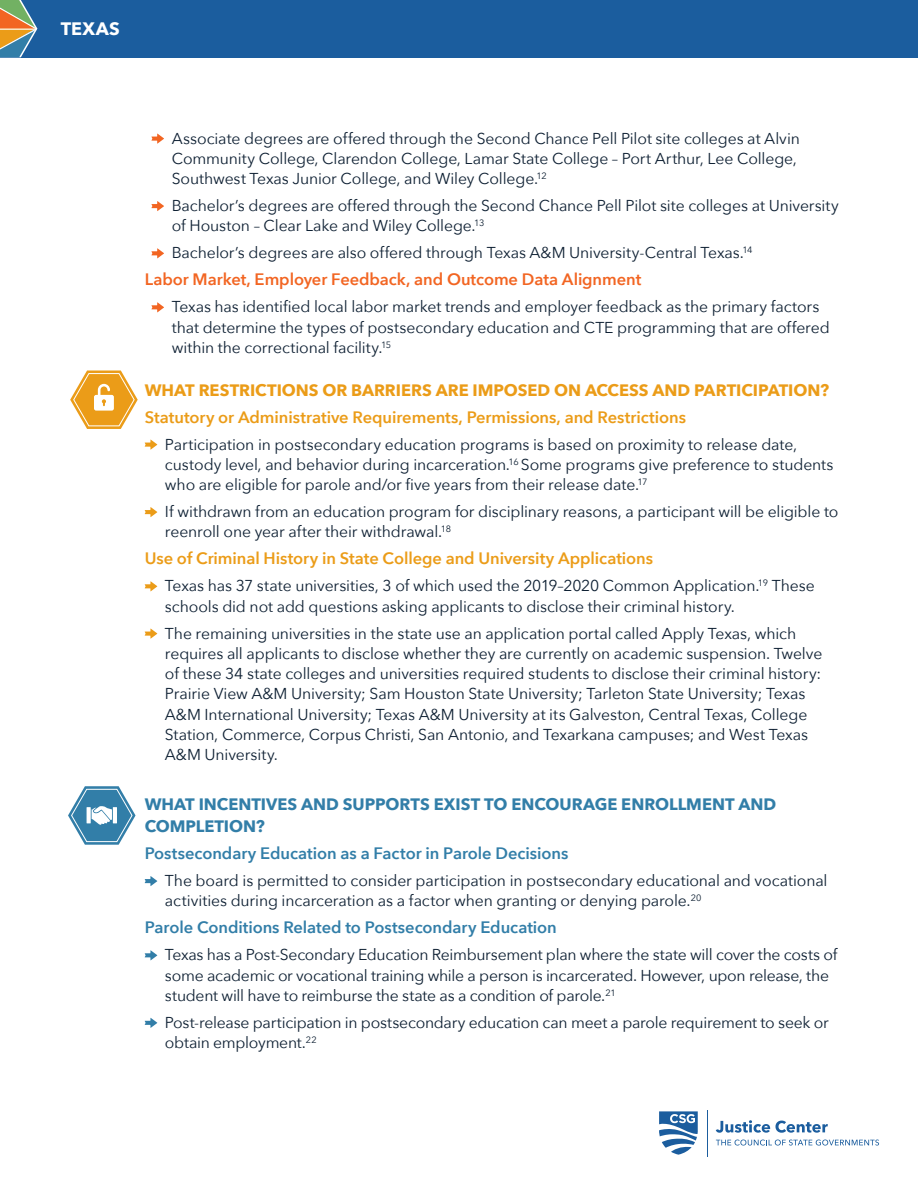
<style>
.page{position:relative;width:918px;height:1188px;background:#fff}
.page>*{position:absolute;margin:0;border:0;box-sizing:border-box;transform-origin:0 0}
.t1{font:700 18px "Avenir Next";letter-spacing:.015em;color:#fff}
.Bullets{font:600 16.5px "Avenir Next";letter-spacing:-.005em;color:#eb9c18}
.Bullets-2{font:600 16.5px "Avenir Next";letter-spacing:-.005em;color:#327ea8}
.t2{font:700 16.5px/22.5px "Avenir Next";color:#327ea8}
.t3{font:700 16.5px "Avenir Next";color:#eb9c18}
.t4{font:600 16.5px "Avenir Next";letter-spacing:-.005em;color:#f26522}
.Bullets-3{font:15.75px/20.2px "Avenir Next";letter-spacing:-.01em;color:#0d1f32}
</style>
<div class="page">
<div style="left:0;top:0;width:918px;height:57px;background:#1b5d9e"></div>
<svg style="left:0;top:0;width:38px;height:57px"></svg>
<svg style="left:68px;top:786px;width:68px;height:59px"></svg>
<hr style="left:113px;top:807px;width:4px;height:16px;background:#fff">
<svg style="left:87px;top:807px;width:4px;height:16px"></svg>
<svg style="left:151px;top:133px;width:13px;height:11px"></svg>
<svg style="left:151px;top:201px;width:13px;height:10px"></svg>
<svg style="left:151px;top:248px;width:13px;height:10px"></svg>
<svg style="left:151px;top:302px;width:13px;height:10px"></svg>
<svg style="left:145px;top:439px;width:12px;height:11px"></svg>
<svg style="left:145px;top:507px;width:12px;height:10px"></svg>
<svg style="left:145px;top:581px;width:12px;height:10px"></svg>
<svg style="left:145px;top:628px;width:12px;height:11px"></svg>
<svg style="left:145px;top:876px;width:12px;height:10px"></svg>
<svg style="left:145px;top:950px;width:12px;height:10px"></svg>
<svg style="left:145px;top:1018px;width:12px;height:10px"></svg>
<svg style="left:716px;top:1120px;width:112px;height:13px"></svg>
<svg style="left:716px;top:1140px;width:163px;height:6px"></svg>
<svg style="left:659px;top:1111px;width:39px;height:44px"></svg>
<hr style="left:707px;top:1110px;width:1px;height:46px;background:#1b5d9e">
<svg style="left:70px;top:370px;width:68px;height:59px"></svg>
<p class="t1" style="left:61px;top:13px;width:60px">TEXAS</p>
<p class="Bullets-3" style="left:172px;top:127px;width:630px">Associate degrees are offered through the Second Chance Pell Pilot site colleges at Alvin<br>Community College, Clarendon College, Lamar State College – Port Arthur, Lee College,<br>Southwest Texas Junior College, and Wiley College.<sup>12</sup></p>
<p class="Bullets-3" style="left:172px;top:195px;width:669px">Bachelor’s degrees are offered through the Second Chance Pell Pilot site colleges at University of Houston – Clear Lake and Wiley College.<sup>13</sup></p>
<p class="Bullets-3" style="left:172px;top:242px;width:582px">Bachelor’s degrees are also offered through Texas A&amp;M University-Central Texas.<sup>14</sup></p>
<p class="t4" style="left:145px;top:265px;width:498px">Labor Market, Employer Feedback, and Outcome Data Alignment</p>
<p class="Bullets-3" style="left:172px;top:296px;width:659px">Texas has identified local labor market trends and employer feedback as the primary factors that determine the types of postsecondary education and CTE programming that are offered within the correctional facility.<sup>15</sup></p>
<p class="t3" style="left:145px;top:376px;width:686px">WHAT RESTRICTIONS OR BARRIERS ARE IMPOSED ON ACCESS AND PARTICIPATION?</p>
<p class="Bullets" style="left:145px;top:403px;width:543px">Statutory or Administrative Requirements, Permissions, and Restrictions</p>
<p class="Bullets-3" style="left:165px;top:433px;width:670px">Participation in postsecondary education programs is based on proximity to release date, custody level, and behavior during incarceration.<sup>16</sup> Some programs give preference to students who are eligible for parole and/or five years from their release date.<sup>17</sup></p>
<p class="Bullets-3" style="left:165px;top:501px;width:675px">If withdrawn from an education program for disciplinary reasons, a participant will be eligible to reenroll one year after their withdrawal.<sup>18</sup></p>
<p class="Bullets" style="left:145px;top:544px;width:510px">Use of Criminal History in State College and University Applications</p>
<p class="Bullets-3" style="left:165px;top:575px;width:651px">Texas has 37 state universities, 3 of which used the 2019–2020 Common Application.<sup>19</sup> These schools did not add questions asking applicants to disclose their criminal history.</p>
<p class="Bullets-3" style="left:165px;top:622px;width:659px">The remaining universities in the state use an application portal called Apply Texas, which requires all applicants to disclose whether they are currently on academic suspension. Twelve of these 34 state colleges and universities required students to disclose their criminal history:<br>Prairie View A&amp;M University; Sam Houston State University; Tarleton State University; Texas A&amp;M International University; Texas A&amp;M University at its Galveston, Central Texas, College Station, Commerce, Corpus Christi, San Antonio, and Texarkana campuses; and West Texas A&amp;M University.</p>
<p class="t2" style="left:145px;top:792px;width:633px">WHAT INCENTIVES AND SUPPORTS EXIST TO ENCOURAGE ENROLLMENT AND<br>COMPLETION?</p>
<p class="Bullets-2" style="left:145px;top:839px;width:425px">Postsecondary Education as a Factor in Parole Decisions</p>
<p class="Bullets-3" style="left:165px;top:870px;width:664px">The board is permitted to consider participation in postsecondary educational and vocational activities during incarceration as a factor when granting or denying parole.<sup>20</sup></p>
<p class="Bullets-2" style="left:145px;top:913px;width:414px">Parole Conditions Related to Postsecondary Education</p>
<p class="Bullets-3" style="left:165px;top:944px;width:674px">Texas has a Post-Secondary Education Reimbursement plan where the state will cover the costs of some academic or vocational training while a person is incarcerated. However, upon release, the student will have to reimburse the state as a condition of parole.<sup>21</sup></p>
<p class="Bullets-3" style="left:165px;top:1012px;width:665px">Post-release participation in postsecondary education can meet a parole requirement to seek or obtain employment.<sup>22</sup></p>
</div>
